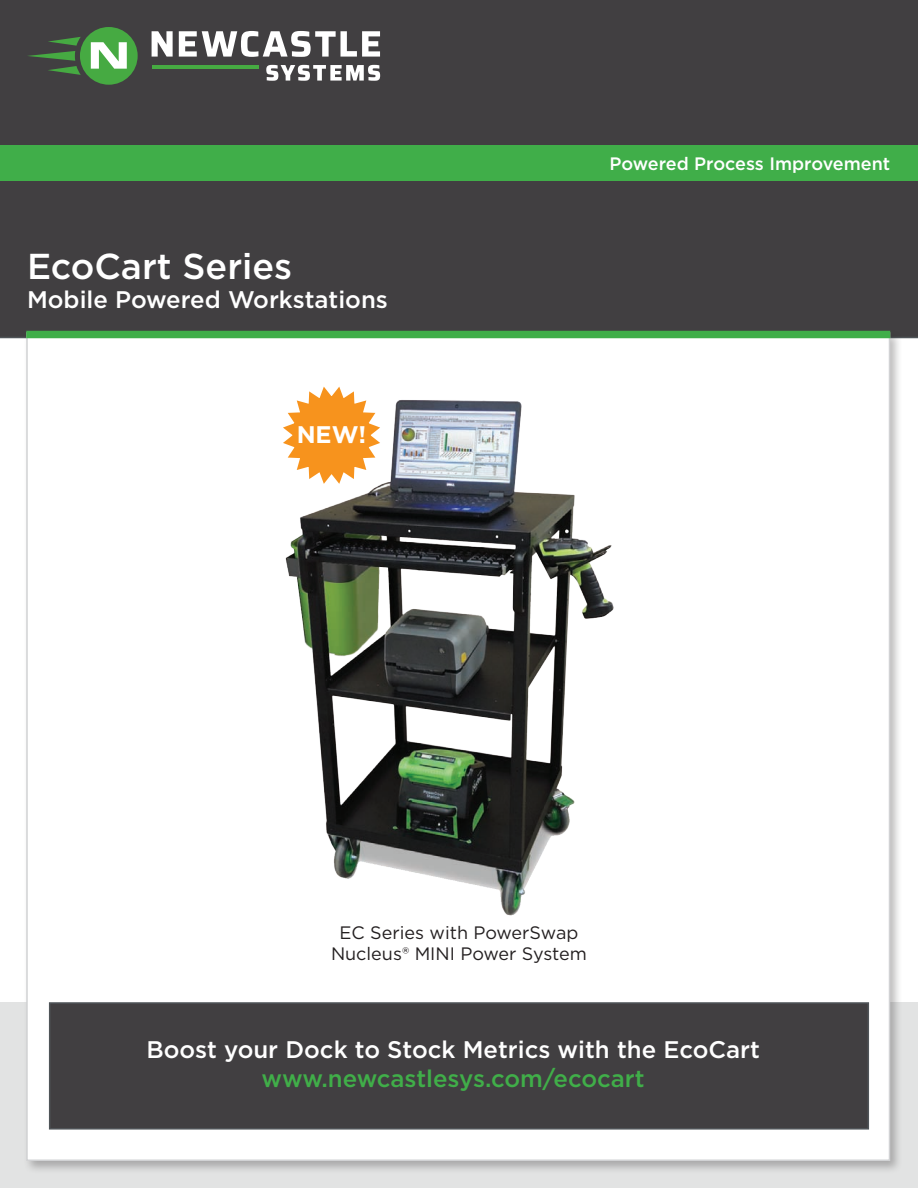
<style>
.page{position:relative;width:918px;height:1188px;background:#fff}
.page>*{position:absolute;margin:0;border:0;box-sizing:border-box;transform-origin:0 0}
.t1{font:500 36px "Gotham";color:#fff}
.t2{font:500 24px "Gotham";color:#fff}
.t3{font:500 24px "Gotham";color:#40ae49}
.t4{font:700 24px "Gotham";color:#fff}
.t5{font:18px/21.6px "Gotham";color:#231f20;text-align:center}
.t6{font:500 18px "Gotham";color:#fff}
</style>
<div class="page">
<div style="left:0;top:0;width:918px;height:338px;background:#413f41"></div>
<div style="left:0;top:146px;width:918px;height:35px;background:#40ae49"></div>
<div style="left:0;top:1002px;width:918px;height:186px;background:#e2e3e3"></div>
<svg style="left:152px;top:31px;width:21px;height:26px"></svg>
<svg style="left:179px;top:31px;width:201px;height:26px"></svg>
<svg style="left:266px;top:65px;width:114px;height:16px"></svg>
<hr style="left:152px;top:65px;width:106px;height:4px;background:#46aa42">
<svg style="left:27px;top:27px;width:111px;height:58px;background:#567b54"></svg>
<div style="left:23px;top:329px;width:880px;height:845px;background:#231f20;opacity:.3"></div>
<div style="left:26px;top:332px;width:864px;height:829px;background:#fff;border:2px solid #d1d2d4"></div>
<div style="left:26px;top:331px;width:864px;height:7px;background:#40ae49"></div>
<div style="left:49px;top:1002px;width:820px;height:128px;background:#413f41;border:2px solid #4f5458"></div>
<img style="left:285px;top:400px;width:329px;height:516px">
<svg style="left:283px;top:386px;width:102px;height:102px"></svg>
<p class="t1" style="left:27px;top:243px;width:267px">EcoCart Series</p>
<p class="t2" style="left:27px;top:284px;width:362px">Mobile Powered Workstations</p>
<p class="t4" style="left:297px;top:418px;width:71px">NEW!</p>
<p class="t6" style="left:610px;top:152px;width:282px">Powered Process Improvement</p>
<p class="t5" style="left:331px;top:921px;width:257px">EC Series with PowerSwap<br>Nucleus® MINI Power System</p>
<p class="t2" style="left:146px;top:1034px;width:615px">Boost your Dock to Stock Metrics with the EcoCart</p>
<p class="t3" style="left:262px;top:1063px;width:385px">www.newcastlesys.com/ecocart</p>
</div>
